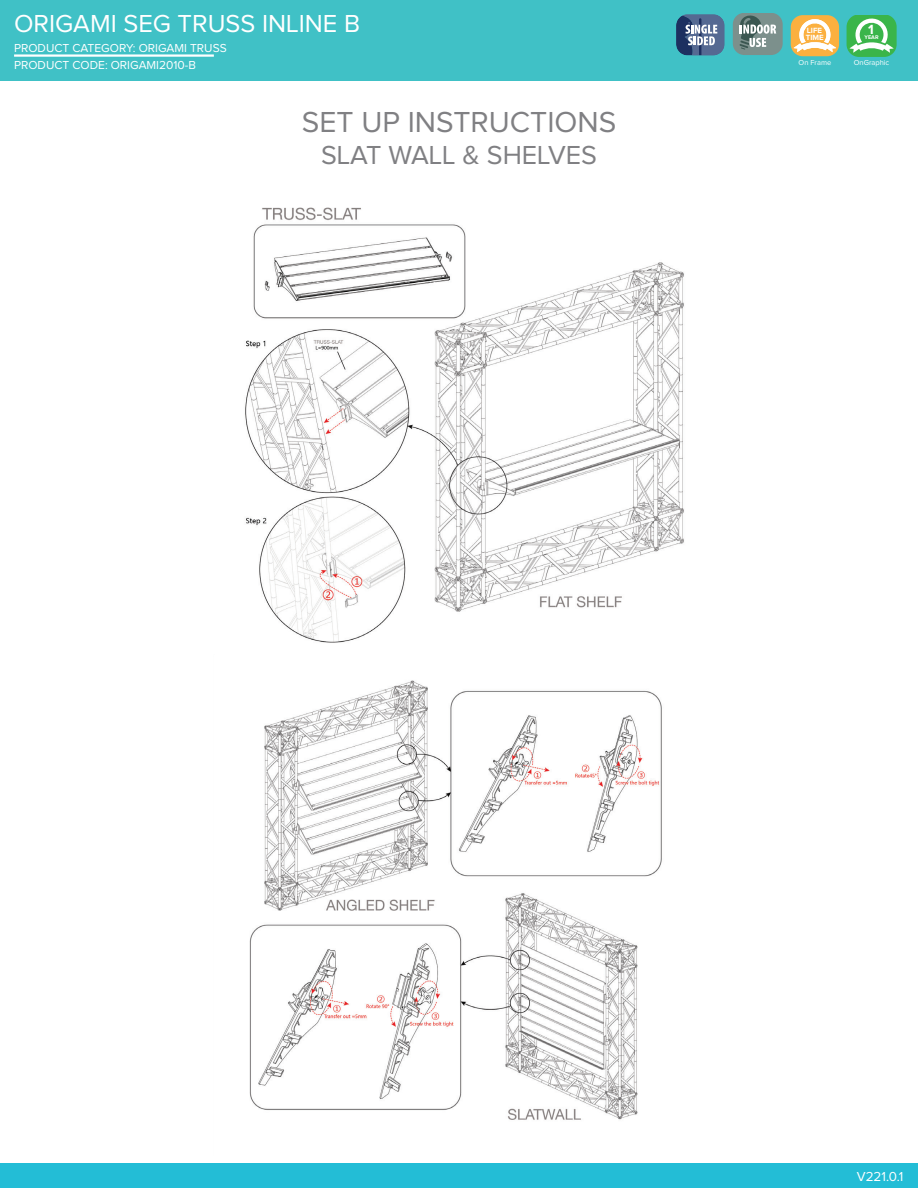
<style>
.page{position:relative;width:918px;height:1188px;background:#fff}
.page>*{position:absolute;margin:0;border:0;box-sizing:border-box;transform-origin:0 0}
.t1{font:30px "Proxima Nova";color:#808083}
.t2{font:27px "Proxima Nova";color:#808083}
.t3{font:25.5px "Proxima Nova";color:#fff}
.t4{font:700 13.8px "Proxima Nova";color:#fff}
.t5{font:13.5px "Proxima Nova";color:#fff}
.t6{font:12px "Proxima Nova";color:#fff}
.t7{font:700 7.8px/7.1px "Proxima Nova";color:#fff}
.t8{font:7.5px "Proxima Nova";color:#fff}
.t9{font:700 5.55px "Proxima Nova";color:#fff}
</style>
<div class="page">
<div style="left:0;top:0;width:918px;height:81px;background:#40c1c6"></div>
<hr style="left:14px;top:54px;width:200px;height:3px;background:#fff">
<div style="left:0;top:1164px;width:918px;height:24px;background:#23bdd6"></div>
<div style="left:791px;top:15px;width:48px;height:41px;background:#fbb03f;border-radius:12px"></div>
<svg style="left:794px;top:18px;width:42px;height:34px"></svg>
<div style="left:847px;top:15px;width:50px;height:41px;background:#3ab54a;border-radius:13px"></div>
<svg style="left:850px;top:17px;width:44px;height:36px"></svg>
<svg style="left:733px;top:14px;width:50px;height:41px;background:#839a97"></svg>
<svg style="left:676px;top:14px;width:49px;height:41px;background:#60789a"></svg>
<img style="left:245px;top:207px;width:439px;height:436px">
<img style="left:249px;top:680px;width:413px;height:440px">
<h3 class="t3" style="left:14px;top:12px;width:348px">ORIGAMI SEG TRUSS INLINE B</h3>
<p class="t6" style="left:14px;top:42px;width:214px">PRODUCT CATEGORY: ORIGAMI TRUSS</p>
<p class="t6" style="left:14px;top:60px;width:184px">PRODUCT CODE: ORIGAMI2010-B</p>
<h1 class="t1" style="left:302px;top:109px;width:316px">SET UP INSTRUCTIONS</h1>
<h2 class="t2" style="left:321px;top:142px;width:277px">SLAT WALL &amp; SHELVES</h2>
<p class="t7" style="left:806px;top:27px;width:19px">LIFE<br>TIME</p>
<p class="t8" style="left:799px;top:60px;width:34px">On Frame</p>
<p class="t4" style="left:868px;top:22px;width:7px">1</p>
<p class="t9" style="left:865px;top:34px;width:16px">YEAR</p>
<p class="t8" style="left:854px;top:59px;width:37px">OnGraphic</p>
<p class="t5" style="left:857px;top:1171px;width:48px">V221.0.1</p>
</div>
